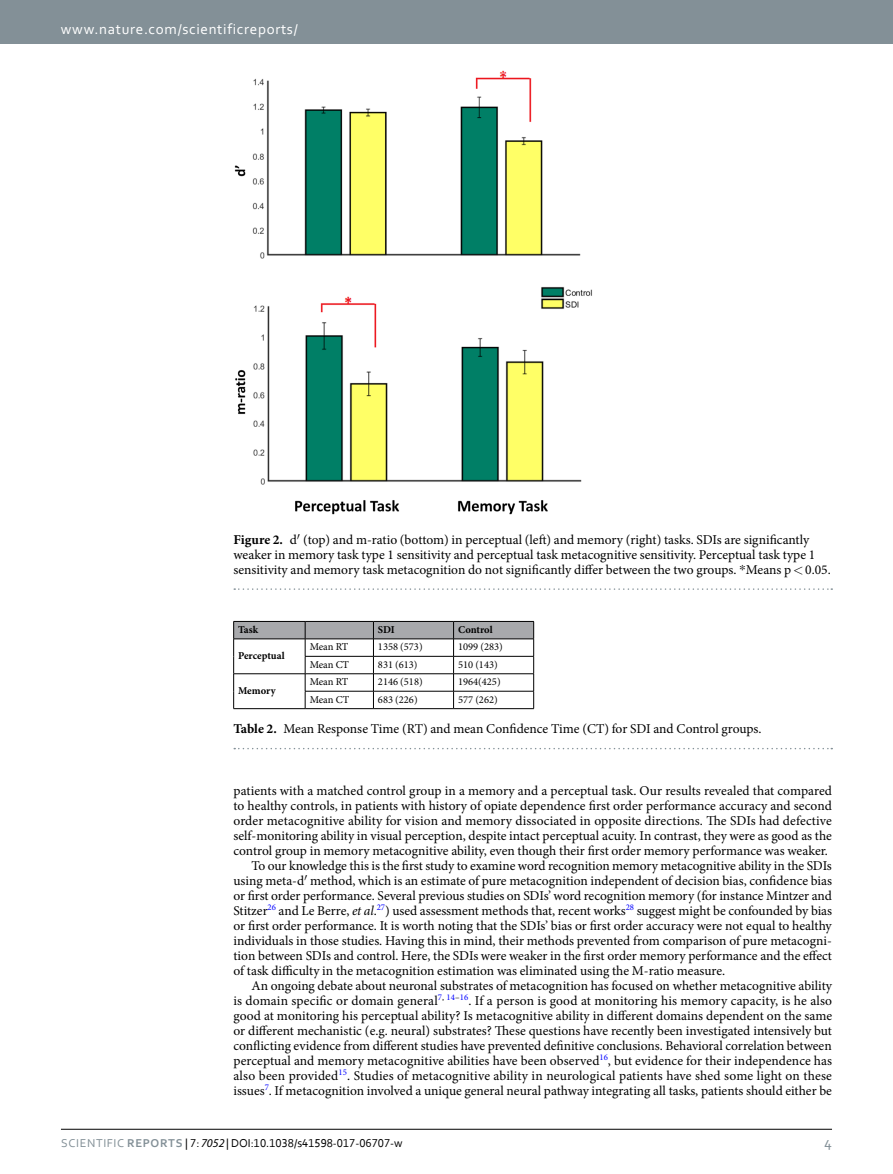
<style>
.page{position:relative;width:893px;height:1174px;background:#fff}
.page>*{position:absolute;margin:0;border:0;box-sizing:border-box;transform-origin:0 0}
.t1{font:15px "Corbel 2";letter-spacing:.045em;color:#fff}
.t2{font:15px "Corbel 2";color:#839097}
.t3{font:13.5px/15px "Minion Pro";color:#000}
.t4{font:12px "Corbel";color:#000}
.t5{font:10.5px "Minion Pro";color:#000}
.t6{font:700 10.5px "Minion Pro";letter-spacing:-.005em;color:#000}
.s1{font-weight:700}
.s2{font-family:"STIX General"}
.s3{font-style:italic}
.s4{font-family:"Corbel 2";color:#839097}
.s5{font-family:"Corbel Bold 2";color:#839097}
.s6{font-family:"Myriad Pro";font-style:italic}
</style>
<div class="page">
<div style="left:0;top:0;width:893px;height:43px;background:#839097"></div>
<hr style="left:61px;top:1129px;width:771px;height:1px;background:#000">
<img style="left:234px;top:70px;width:358px;height:445px">
<svg style="left:234px;top:588px;width:598px;height:2px"></svg>
<svg style="left:234px;top:748px;width:598px;height:1px"></svg>
<hr style="left:233px;top:708px;width:72px;height:1px;background:#000">
<hr style="left:305px;top:708px;width:68px;height:1px;background:#000">
<hr style="left:373px;top:708px;width:81px;height:1px;background:#000">
<svg style="left:233px;top:621px;width:301px;height:87px"></svg>
<hr style="left:454px;top:708px;width:80px;height:1px;background:#000">
<p class="t1" style="left:61px;top:19px;width:238px">www.nature.com/scientificreports/</p>
<p class="t3" style="left:233px;top:532px;width:599px"><span class="s1">Figure 2.</span> d (top) and m-ratio (bottom) in perceptual (left) and memory (right) tasks. SDIs are significantly weaker in memory task type 1 sensitivity and perceptual task metacognitive sensitivity. Perceptual task type 1 sensitivity and memory task metacognition do not significantly differ between the two groups. <span class="s2">*</span>Means p 0.05.</p>
<p class="t6" style="left:238px;top:622px;width:22px">Task</p>
<p class="t6" style="left:378px;top:622px;width:18px">SDI</p>
<p class="t6" style="left:458px;top:622px;width:36px">Control</p>
<p class="t6" style="left:238px;top:648px;width:48px">Perceptual</p>
<p class="t5" style="left:310px;top:640px;width:40px">Mean RT</p>
<p class="t5" style="left:378px;top:640px;width:46px">1358 (573)</p>
<p class="t5" style="left:458px;top:640px;width:46px">1099 (283)</p>
<p class="t5" style="left:310px;top:657px;width:41px">Mean CT</p>
<p class="t5" style="left:378px;top:657px;width:41px">831 (613)</p>
<p class="t5" style="left:458px;top:657px;width:41px">510 (143)</p>
<p class="t5" style="left:310px;top:675px;width:40px">Mean RT</p>
<p class="t5" style="left:378px;top:675px;width:46px">2146 (518)</p>
<p class="t5" style="left:458px;top:675px;width:44px">1964(425)</p>
<p class="t5" style="left:310px;top:692px;width:41px">Mean CT</p>
<p class="t5" style="left:378px;top:692px;width:41px">683 (226)</p>
<p class="t5" style="left:458px;top:692px;width:41px">577 (262)</p>
<p class="t3" style="left:233px;top:721px;width:530px"><span class="s1">Table 2.</span> Mean Response Time (RT) and mean Confidence Time (CT) for SDI and Control groups.</p>
<p class="t6" style="left:238px;top:683px;width:39px">Memory</p>
<p class="t3" style="left:233px;top:783px;width:600px">patients with a matched control group in a memory and a perceptual task. Our results revealed that compared</p>
<p class="t3" style="left:233px;top:798px;width:600px">to healthy controls, in patients with history of opiate dependence first order performance accuracy and second</p>
<p class="t3" style="left:233px;top:813px;width:600px">order metacognitive ability for vision and memory dissociated in opposite directions. The SDIs had defective</p>
<p class="t3" style="left:233px;top:828px;width:600px">self-monitoring ability in visual perception, despite intact perceptual acuity. In contrast, they were as good as the</p>
<p class="t3" style="left:233px;top:843px;width:596px">control group in memory metacognitive ability, even though their first order memory performance was weaker.</p>
<p class="t3" style="left:251px;top:858px;width:582px">To our knowledge this is the first study to examine word recognition memory metacognitive ability in the SDIs</p>
<p class="t3" style="left:233px;top:873px;width:600px">using meta-d method, which is an estimate of pure metacognition independent of decision bias, confidence bias</p>
<p class="t3" style="left:233px;top:888px;width:600px">or first order performance. Several previous studies on SDIs’ word recognition memory (for instance Mintzer and</p>
<p class="t3" style="left:233px;top:903px;width:600px">Stitzer<sup>26</sup> and Le Berre, <span class="s3">et al</span>.<sup>27</sup>) used assessment methods that, recent works<sup>28</sup> suggest might be confounded by bias</p>
<p class="t3" style="left:233px;top:918px;width:600px">or first order performance. It is worth noting that the SDIs’ bias or first order accuracy were not equal to healthy</p>
<p class="t3" style="left:233px;top:933px;width:600px">individuals in those studies. Having this in mind, their methods prevented from comparison of pure metacogni-</p>
<p class="t3" style="left:233px;top:948px;width:600px">tion between SDIs and control. Here, the SDIs were weaker in the first order memory performance and the effect</p>
<p class="t3" style="left:233px;top:963px;width:493px">of task difficulty in the metacognition estimation was eliminated using the M-ratio measure.</p>
<p class="t3" style="left:251px;top:978px;width:582px">An ongoing debate about neuronal substrates of metacognition has focused on whether metacognitive ability</p>
<p class="t3" style="left:233px;top:993px;width:600px">is domain specific or domain general<sup>7</sup><sup>,</sup> <sup>14</sup><sup>–</sup><sup>16</sup>. If a person is good at monitoring his memory capacity, is he also</p>
<p class="t3" style="left:233px;top:1008px;width:600px">good at monitoring his perceptual ability? Is metacognitive ability in different domains dependent on the same</p>
<p class="t3" style="left:233px;top:1023px;width:600px">or different mechanistic (e.g. neural) substrates? These questions have recently been investigated intensively but</p>
<p class="t3" style="left:233px;top:1038px;width:600px">conflicting evidence from different studies have prevented definitive conclusions. Behavioral correlation between</p>
<p class="t3" style="left:233px;top:1053px;width:600px">perceptual and memory metacognitive abilities have been observed<sup>16</sup>, but evidence for their independence has</p>
<p class="t3" style="left:233px;top:1068px;width:600px">also been provided<sup>15</sup>. Studies of metacognitive ability in neurological patients have shed some light on these</p>
<p class="t3" style="left:233px;top:1083px;width:600px">issues<sup>7</sup>. If metacognition involved a unique general neural pathway integrating all tasks, patients should either be</p>
<p class="t4" style="left:61px;top:1135px;width:343px"><span class="s4">SCIENTIFIC</span> <span class="s5">REPOrTS</span> | 7: <span class="s6">7052</span> | DOI:10.1038/s41598-017-06707-w</p>
<p class="t2" style="left:824px;top:1132px;width:9px">4</p>
</div>
